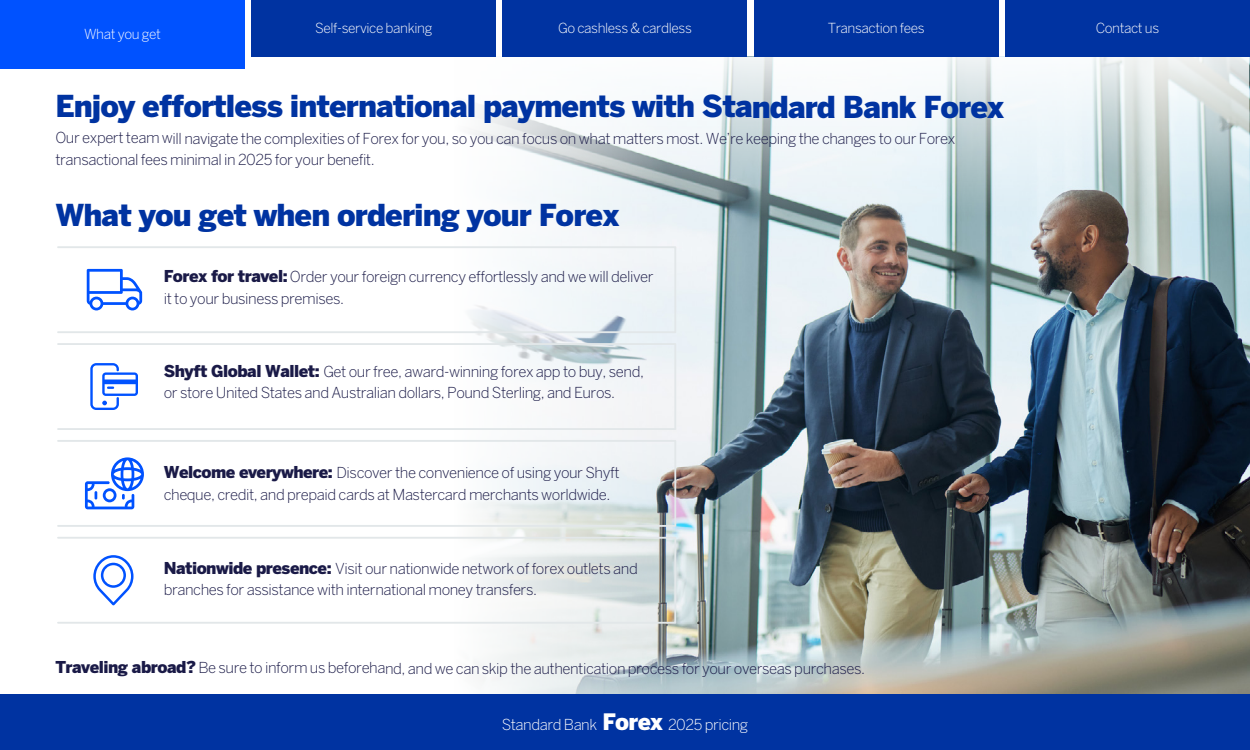
<style>
.page{position:relative;width:1250px;height:750px;background:#fff}
.page>*{position:absolute;margin:0;border:0;box-sizing:border-box;transform-origin:0 0}
.t1{font:900 30px "Benton Sans";letter-spacing:-.03em;color:#0033a1}
.t2{font:300 15px/21.2px "Benton Sans";letter-spacing:-.03em;color:#1a1a47}
.t3{font:300 15px "Benton Sans";letter-spacing:-.03em;color:#fff}
.t4{font:300 13.75px "Benton Sans";letter-spacing:-.03em;color:#fff}
.s1{font-weight:900;font-size:16.25px}
.s2{font-weight:900;font-size:22.5px}
</style>
<div class="page">
<img style="left:758px;top:56px;width:492px;height:638px">
<svg style="left:441px;top:56px;width:317px;height:638px"></svg>
<svg style="left:442px;top:57px;width:807px;height:182px"></svg>
<div style="left:0;top:694px;width:1250px;height:56px;background:#0033a1"></div>
<div style="left:57px;top:246px;width:619px;height:87px;border:2px solid #e2e7e9"></div>
<div style="left:57px;top:440px;width:619px;height:87px;border:2px solid #e2e7e9"></div>
<div style="left:57px;top:343px;width:619px;height:87px;border:2px solid #e2e7e9"></div>
<div style="left:57px;top:537px;width:619px;height:87px;border:2px solid #e2e7e9"></div>
<svg style="left:93px;top:555px;width:41px;height:50px"></svg>
<svg style="left:85px;top:457px;width:59px;height:52px"></svg>
<svg style="left:87px;top:269px;width:55px;height:41px"></svg>
<svg style="left:90px;top:363px;width:48px;height:47px"></svg>
<div style="left:251px;top:0;width:245px;height:56px;background:#0033a1"></div>
<div style="left:1005px;top:0;width:245px;height:56px;background:#0033a1"></div>
<div style="left:754px;top:0;width:245px;height:56px;background:#0033a1"></div>
<div style="left:502px;top:0;width:245px;height:56px;background:#0033a1"></div>
<div style="left:0;top:0;width:245px;height:69px;background:#0052ff"></div>
<p class="t4" style="left:84px;top:20px;width:78px">What you get</p>
<p class="t4" style="left:315px;top:20px;width:119px">Self-service banking</p>
<p class="t4" style="left:558px;top:20px;width:135px">Go cashless &amp; cardless</p>
<p class="t4" style="left:828px;top:20px;width:99px">Transaction fees</p>
<p class="t4" style="left:1096px;top:20px;width:65px">Contact us</p>
<h1 class="t1" style="left:55px;top:88px;width:950px">Enjoy effortless international payments with Standard Bank Forex</h1>
<p class="t2" style="left:55px;top:127px;width:902px">Our expert team will navigate the complexities of Forex for you, so you can focus on what matters most. We’re keeping the changes to our Forex transactional fees minimal in 2025 for your benefit.</p>
<h1 class="t1" style="left:55px;top:197px;width:565px">What you get when ordering your Forex</h1>
<p class="t2" style="left:164px;top:266px;width:491px"><span class="s1">Forex for travel:</span> Order your foreign currency effortlessly and we will deliver it to your business premises.</p>
<p class="t2" style="left:164px;top:361px;width:482px"><span class="s1">Shyft Global Wallet:</span> Get our free, award-winning forex app to buy, send, or store United States and Australian dollars, Pound Sterling, and Euros.</p>
<p class="t2" style="left:164px;top:462px;width:457px"><span class="s1">Welcome everywhere:</span> Discover the convenience of using your Shyft cheque, credit, and prepaid cards at Mastercard merchants worldwide.</p>
<p class="t2" style="left:164px;top:558px;width:476px"><span class="s1">Nationwide presence:</span> Visit our nationwide network of forex outlets and branches for assistance with international money transfers.</p>
<p class="t2" style="left:55px;top:657px;width:811px"><span class="s1">Traveling abroad?</span> Be sure to inform us beforehand, and we can skip the authentication process for your overseas purchases.</p>
<p class="t3" style="left:502px;top:716px;width:248px">Standard Bank <span class="s2">Forex</span> 2025 pricing</p>
</div>
